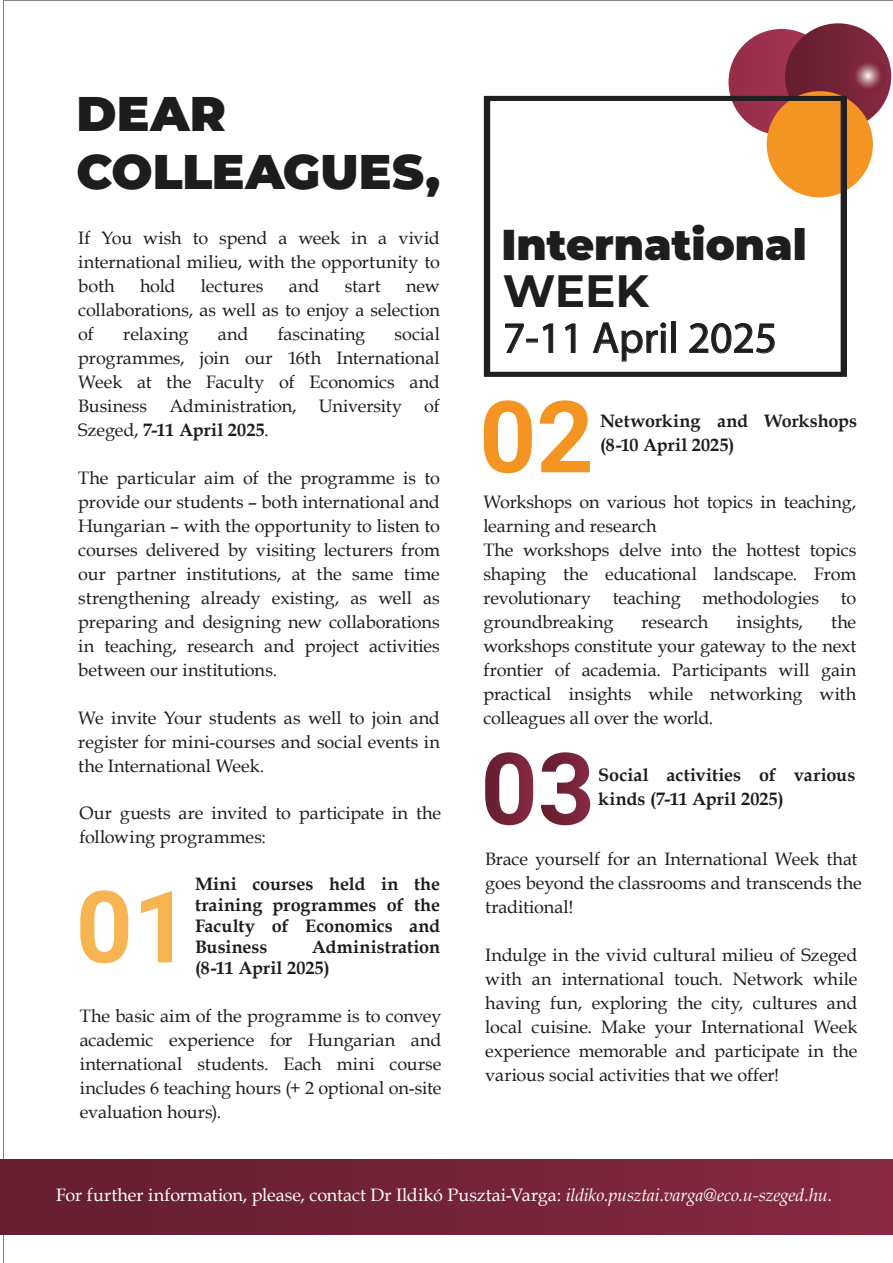
<style>
.page{position:relative;width:893px;height:1263px;background:#fff}
.page>*{position:absolute;margin:0;border:0;box-sizing:border-box;transform-origin:0 0}
.t1{font:900 48.6px/58.3px "Montserrat";color:#1d1d1b}
.t2{font:700 45.3px "Montserrat";color:#1d1d1b}
.t3{font:43.5px "Myriad Pro";color:#1d1d1b}
.t4{font:900 43.05px "Montserrat";color:#1d1d1b}
.t5{font:18px/24px "Book Antiqua";letter-spacing:-.005em;color:#1d1d1b;text-align:justify}
.t6{font:700 18px/21px "Book Antiqua";letter-spacing:.005em;color:#1d1d1b}
.t7{font:18px "Book Antiqua";color:#fff}
.s1{font-weight:700}
.s2{font-style:italic}
</style>
<div class="page">
<div style="left:728px;top:29px;width:107px;height:106px;background:#9c304d;border-radius:53px"></div>
<div style="left:785px;top:23px;width:106px;height:107px;background:linear-gradient(to right,#641d2e,#872c44);border-radius:53px"></div>
<div style="left:767px;top:91px;width:106px;height:106px;background:#f39423;border-radius:50%"></div>
<div style="left:0;top:1159px;width:893px;height:75px;background:linear-gradient(to right,#641d2f,#852941)"></div>
<svg style="left:484px;top:96px;width:363px;height:281px"></svg>
<svg style="left:80px;top:890px;width:48px;height:73px"></svg>
<svg style="left:141px;top:891px;width:31px;height:71px"></svg>
<svg style="left:484px;top:400px;width:48px;height:73px"></svg>
<svg style="left:540px;top:400px;width:50px;height:72px"></svg>
<svg style="left:485px;top:752px;width:48px;height:73px"></svg>
<svg style="left:541px;top:752px;width:49px;height:73px"></svg>
<svg style="left:848px;top:56px;width:39px;height:38px"></svg>
<svg style="left:505px;top:323px;width:48px;height:30px"></svg>
<svg style="left:565px;top:323px;width:11px;height:30px"></svg>
<svg style="left:593px;top:322px;width:73px;height:40px"></svg>
<div style="left:671px;top:321px;width:5px;height:32px;border:1px solid #1d1d1b"></div>
<svg style="left:689px;top:323px;width:86px;height:31px"></svg>
<h1 class="t1" style="left:77px;top:83px;width:365px">DEAR<br>COLLEAGUES,</h1>
<p class="t5" style="left:78px;top:225px;width:363px">If You wish to spend a week in a vivid international milieu, with the opportunity to both</p>
<p class="t5" style="left:140px;top:273px;width:37px">hold</p>
<p class="t5" style="left:201px;top:273px;width:64px">lectures</p>
<p class="t5" style="left:289px;top:273px;width:32px">and</p>
<p class="t5" style="left:345px;top:273px;width:37px">start</p>
<p class="t5" style="left:78px;top:273px;width:363px;text-indent:328px">new collaborations, as well as to enjoy a selection of</p>
<p class="t5" style="left:78px;top:321px;width:363px;text-indent:316px">social programmes, join our 16th International Week at the Faculty of Economics and Business Administration, University of Szeged, <span class="s1">7-11 April 2025</span>.</p>
<p class="t5" style="left:78px;top:465px;width:363px">The particular aim of the programme is to provide our students – both international and Hungarian – with the opportunity to listen to courses delivered by visiting lecturers from our partner institutions, at the same time strengthening already existing, as well as preparing and designing new collaborations in teaching, research and project activities between our institutions.</p>
<p class="t5" style="left:78px;top:705px;width:363px">We invite Your students as well to join and register for mini-courses and social events in the International Week.</p>
<p class="t5" style="left:123px;top:321px;width:67px">relaxing</p>
<p class="t5" style="left:218px;top:321px;width:32px">and</p>
<p class="t5" style="left:278px;top:321px;width:89px">fascinating</p>
<p class="t5" style="left:79px;top:800px;width:363px">Our guests are invited to participate in the following programmes:</p>
<p class="t6" style="left:195px;top:874px;width:247px;text-align:justify">Mini courses held in the training programmes of the Faculty of Economics and Business</p>
<p class="t6" style="left:195px;top:937px;width:246px;text-indent:117px">Administration (8-11 April 2025)</p>
<p class="t5" style="left:80px;top:1004px;width:363px">The basic aim of the programme is to convey academic experience for Hungarian and international students. Each mini course includes 6 teaching hours (+ 2 optional on-site evaluation hours).</p>
<h3 class="t4" style="left:502px;top:212px;width:307px">International</h3>
<h2 class="t2" style="left:503px;top:258px;width:148px">WEEK</h2>
<h3 class="t3" style="left:503px;top:311px;width:276px">7-11 April 2025</h3>
<p class="t6" style="left:600px;top:409px;width:259px;line-height:24px">Networking and Workshops (8-10 April 2025)</p>
<p class="t5" style="left:483px;top:489px;width:374px;text-align:left">Workshops on various hot topics in teaching, learning and research<br>The workshops delve into the hottest topics shaping the educational landscape. From revolutionary teaching methodologies to groundbreaking</p>
<p class="t5" style="left:483px;top:609px;width:374px;text-indent:348px">the workshops constitute your gateway to the next frontier of academia. Participants will gain practical insights while networking with colleagues all over the world.</p>
<p class="t5" style="left:641px;top:609px;width:68px">research</p>
<p class="t5" style="left:736px;top:609px;width:68px">insights,</p>
<p class="t6" style="left:598px;top:762px;width:259px;line-height:24px">Social activities of various kinds (7-11 April 2025)</p>
<p class="t5" style="left:485px;top:847px;width:378px;text-align:left">Brace yourself for an International Week that goes beyond the classrooms and transcends the traditional!</p>
<p class="t5" style="left:485px;top:943px;width:374px">Indulge in the vivid cultural milieu of Szeged with an international touch. Network while having fun, exploring the city, cultures and local cuisine. Make your International Week experience memorable and participate in the various social activities that we offer!</p>
<p class="t7" style="left:56px;top:1182px;width:778px">For further information, please, contact Dr Ildikó Pusztai-Varga: <span class="s2">ildiko.pusztai.varga@eco.u-szeged.hu.</span></p>
</div>
